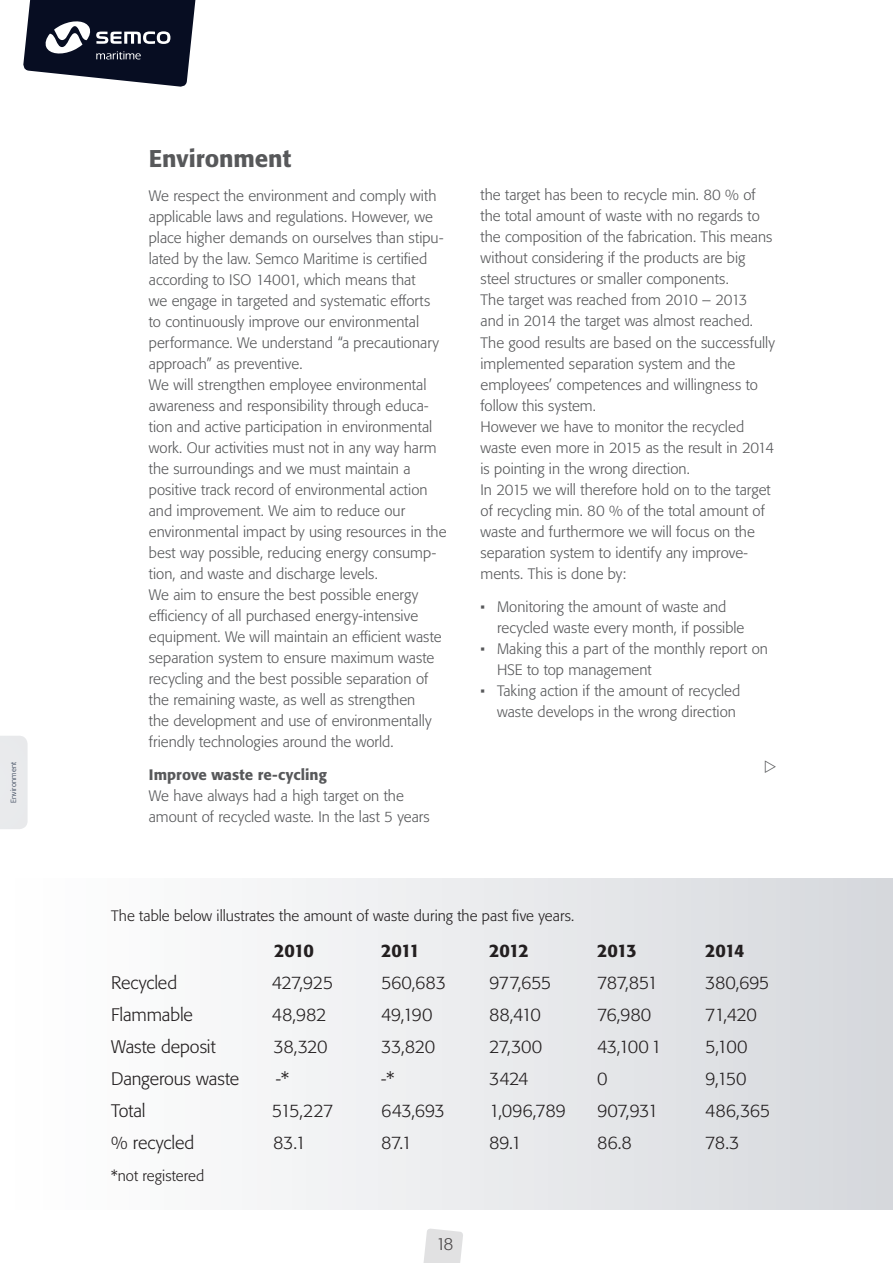
<style>
.page{position:relative;width:893px;height:1263px;background:#fff}
.page>*{position:absolute;margin:0;border:0;box-sizing:border-box;transform-origin:0 0}
.t1{font:500 24px "Formata BQ";letter-spacing:-.005em;color:#57585a}
.t2{font:300 18px "Formata BQ";letter-spacing:-.015em;color:#231f20}
.t3{font:500 18px "Formata BQ";letter-spacing:-.045em;color:#231f20}
.t4{font:300 17.25px "Formata BQ";color:#231f20}
.t5{font:300 15px/21px "Formata BQ";color:#57585a}
.t6{font:300 15px "Formata BQ";color:#231f20}
.t7{font:500 15px "Formata BQ";letter-spacing:.005em;color:#57585a}
.t8{font:300 7.5px "Formata BQ";letter-spacing:.02em;color:#28354b}
</style>
<div class="page">
<svg style="left:23px;top:0;width:173px;height:87px"></svg>
<div style="left:0;top:736px;width:28px;height:93px;background:#e9eaec"></div>
<div style="left:0;top:878px;width:893px;height:332px;background:linear-gradient(to right,#fff,#d6d9dd)"></div>
<svg style="left:423px;top:1228px;width:40px;height:35px"></svg>
<p class="t8" style="left:9px;top:803px;width:43px;rotate:-90deg">Environment</p>
<h1 class="t1" style="left:149px;top:144px;width:144px">Environment</h1>
<p class="t5" style="left:149px;top:185px;width:299px">We respect the environment and comply with applicable laws and regulations. However, we place higher demands on ourselves than stipu&shy;lated by the law. Semco Maritime is certified according to ISO 14001, which means that<br>we engage in targeted and systematic efforts<br>to continuously improve our environmental performance. We understand “a precautionary approach” as preventive.<br>We will strengthen employee environmental awareness and responsibility through educa&shy;tion and active participation in environmental work. Our activities must not in any way harm the surroundings and we must maintain a positive track record of environmental action and improvement. We aim to reduce our environmental impact by using resources in the best way possible, reducing energy consump&shy;tion, and waste and discharge levels.<br>We aim to ensure the best possible energy efficiency of all purchased energy-intensive equipment. We will maintain an efficient waste separation system to ensure maximum waste recycling and the best possible separation of the remaining waste, as well as strengthen<br>the development and use of environmentally friendly technologies around the world.</p>
<p class="t7" style="left:149px;top:766px;width:180px">Improve waste re-cycling</p>
<p class="t5" style="left:149px;top:786px;width:283px">We have always had a high target on the amount of recycled waste. In the last 5 years</p>
<p class="t5" style="left:480px;top:185px;width:296px">the target has been to recycle min. 80 % of the total amount of waste with no regards to the composition of the fabrication. This means without considering if the products are big steel structures or smaller components.<br>The target was reached from 2010 – 2013<br>and in 2014 the target was almost reached.<br>The good results are based on the successfully implemented separation system and the employees’ competences and willingness to follow this system.<br>However we have to monitor the recycled waste even more in 2015 as the result in 2014 is pointing in the wrong direction.<br>In 2015 we will therefore hold on to the target of recycling min. 80 % of the total amount of waste and furthermore we will focus on the separation system to identify any improve&shy;ments. This is done by:</p>
<p class="t5" style="left:497px;top:597px;width:249px;text-indent:-16px">• Monitoring the amount of waste and recycled waste every month, if possible</p>
<p class="t5" style="left:497px;top:639px;width:272px;text-indent:-16px">• Making this a part of the monthly report on<br>HSE to top management</p>
<p class="t5" style="left:480px;top:681px;width:261px;text-align:right">• Taking action if the amount of recycled waste develops in the wrong direction</p>
<p class="t6" style="left:111px;top:906px;width:465px">The table below illustrates the amount of waste during the past five years.</p>
<p class="t3" style="left:274px;top:940px;width:41px">2010</p>
<p class="t3" style="left:381px;top:940px;width:40px">2011</p>
<p class="t3" style="left:489px;top:940px;width:41px">2012</p>
<p class="t3" style="left:597px;top:940px;width:41px">2013</p>
<p class="t3" style="left:705px;top:940px;width:41px">2014</p>
<p class="t2" style="left:111px;top:972px;width:67px">Recycled</p>
<p class="t2" style="left:272px;top:972px;width:63px">427,925</p>
<p class="t2" style="left:381px;top:972px;width:67px">560,683</p>
<p class="t2" style="left:489px;top:972px;width:64px">977,655</p>
<p class="t2" style="left:597px;top:972px;width:62px">787,851</p>
<p class="t2" style="left:705px;top:972px;width:66px">380,695</p>
<p class="t2" style="left:111px;top:1004px;width:83px">Flammable</p>
<p class="t2" style="left:272px;top:1004px;width:56px">48,982</p>
<p class="t2" style="left:381px;top:1004px;width:53px">49,190</p>
<p class="t2" style="left:489px;top:1004px;width:53px">88,410</p>
<p class="t2" style="left:597px;top:1004px;width:56px">76,980</p>
<p class="t2" style="left:705px;top:1004px;width:53px">71,420</p>
<p class="t2" style="left:111px;top:1036px;width:106px">Waste deposit</p>
<p class="t2" style="left:273px;top:1036px;width:56px">38,320</p>
<p class="t2" style="left:381px;top:1036px;width:56px">33,820</p>
<p class="t2" style="left:489px;top:1036px;width:55px">27,300</p>
<p class="t2" style="left:597px;top:1036px;width:66px">43,1001</p>
<p class="t2" style="left:705px;top:1036px;width:44px">5,100</p>
<p class="t2" style="left:111px;top:1068px;width:129px">Dangerous waste</p>
<p class="t2" style="left:276px;top:1068px;width:15px">-*</p>
<p class="t2" style="left:381px;top:1068px;width:15px">-*</p>
<p class="t2" style="left:489px;top:1068px;width:41px">3424</p>
<p class="t2" style="left:597px;top:1068px;width:12px">0</p>
<p class="t2" style="left:705px;top:1068px;width:43px">9,150</p>
<p class="t2" style="left:111px;top:1100px;width:36px">Total</p>
<p class="t2" style="left:272px;top:1100px;width:63px">515,227</p>
<p class="t2" style="left:381px;top:1100px;width:65px">643,693</p>
<p class="t2" style="left:489px;top:1100px;width:78px">1,096,789</p>
<p class="t2" style="left:597px;top:1100px;width:63px">907,931</p>
<p class="t2" style="left:705px;top:1100px;width:67px">486,365</p>
<p class="t2" style="left:111px;top:1132px;width:85px">% recycled</p>
<p class="t2" style="left:273px;top:1132px;width:34px">83.1</p>
<p class="t2" style="left:381px;top:1132px;width:32px">87.1</p>
<p class="t2" style="left:489px;top:1132px;width:34px">89.1</p>
<p class="t2" style="left:597px;top:1132px;width:36px">86.8</p>
<p class="t2" style="left:705px;top:1132px;width:36px">78.3</p>
<p class="t6" style="left:111px;top:1167px;width:95px">*not registered</p>
<p class="t4" style="left:435px;top:1234px;width:20px">18</p>
</div>
